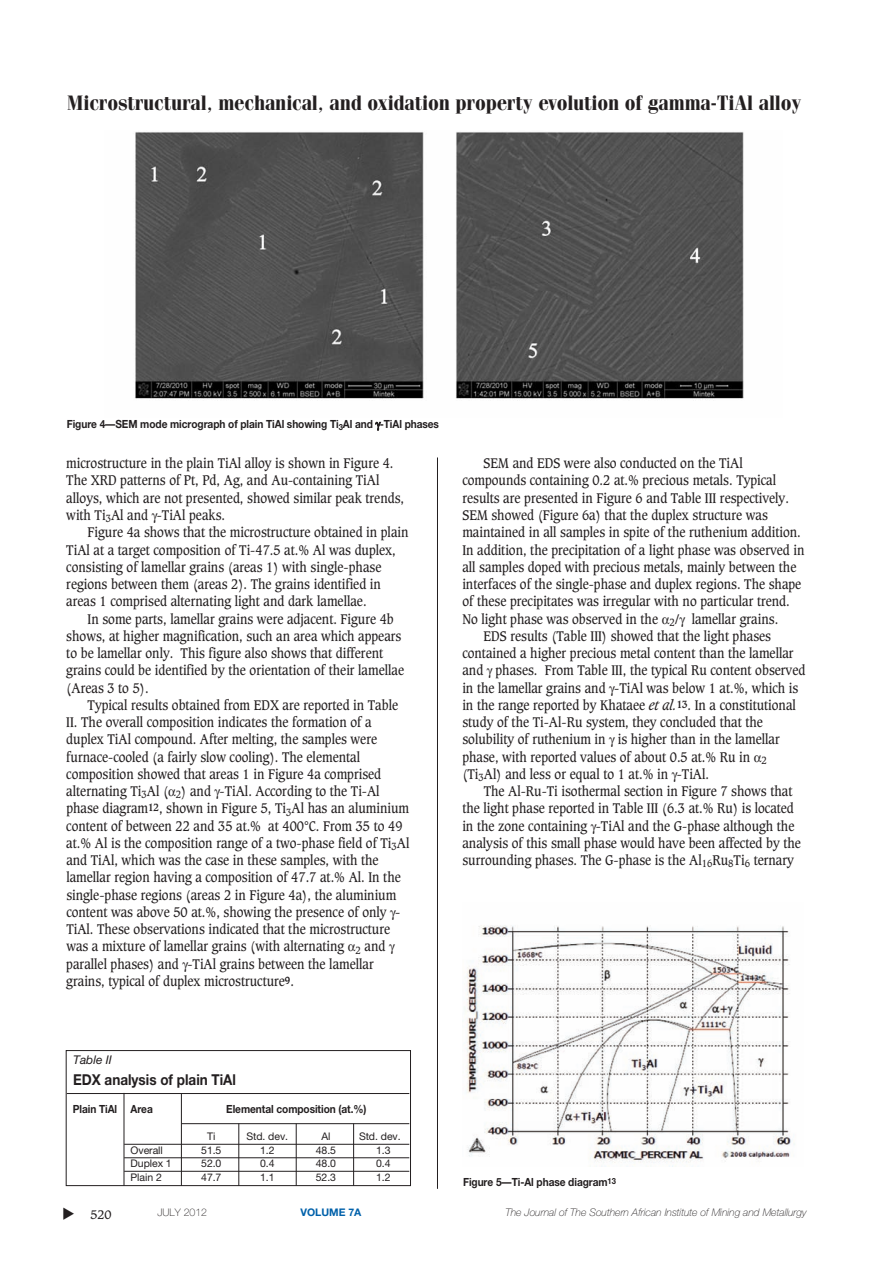
<style>
.page{position:relative;width:893px;height:1276px;background:#fff}
.page>*{position:absolute;margin:0;border:0;box-sizing:border-box;transform-origin:0 0}
.t1{font:21px "Cg Fenice Bd";letter-spacing:-.005em;color:#231f20;scale:.96 1}
.t2{font:700 15px "Helvetica Neue";color:#231f20;scale:.9 1}
.t3{font:13.5px/17.2px "Caxton";color:#231f20;scale:.9 1}
.t4{font:italic 12px "Helvetica Neue";color:#231f20}
.t5{font:12px "Caxton";color:#231f20}
.t6{font:700 11.25px "Helvetica Neue";letter-spacing:-.005em;color:#231f20;scale:.9 1}
.t7{font:10.5px "Helvetica Neue";letter-spacing:-.005em;color:#231f20}
.t8{font:italic 100 10.5px "Helvetica Neue";color:#231f20}
.t9{font:100 10.5px "Helvetica Neue";color:#231f20}
.t10{font:700 10.5px "Helvetica Neue";color:#0161aa}
.s1{font-style:italic}
</style>
<div class="page">
<hr style="left:437px;top:457px;width:1px;height:731px;background:#231f20">
<img style="left:135px;top:132px;width:609px;height:268px">
<div style="left:66px;top:1050px;width:345px;height:135px;border:1px solid #231f20"></div>
<hr style="left:67px;top:1093px;width:342px;height:1px;background:#231f20">
<hr style="left:182px;top:1123px;width:227px;height:1px;background:#231f20">
<hr style="left:124px;top:1144px;width:285px;height:1px;background:#231f20">
<hr style="left:124px;top:1157px;width:285px;height:1px;background:#231f20">
<hr style="left:124px;top:1171px;width:285px;height:1px;background:#231f20">
<hr style="left:124px;top:1093px;width:1px;height:92px;background:#231f20">
<hr style="left:181px;top:1093px;width:1px;height:92px;background:#231f20">
<hr style="left:239px;top:1123px;width:1px;height:62px;background:#231f20">
<hr style="left:296px;top:1123px;width:1px;height:62px;background:#231f20">
<hr style="left:353px;top:1123px;width:1px;height:62px;background:#231f20">
<img style="left:465px;top:925px;width:330px;height:241px">
<h1 class="t1" style="left:67px;top:95px;width:767px">Microstructural, mechanical, and oxidation property evolution of gamma-TiAl alloy</h1>
<p class="t6" style="left:67px;top:420px;width:415px">Figure 4—SEM mode micrograph of plain TiAl showing Ti<sub>3</sub>Al and -TiAl phases</p>
<p class="t3" style="left:66px;top:456px;width:377px">microstructure in the plain TiAl alloy is shown in Figure 4.<br>The XRD patterns of Pt, Pd, Ag, and Au-containing TiAl alloys, which are not presented, showed similar peak trends, with Ti<sub>3</sub>Al and -TiAl peaks.</p>
<p class="t3" style="left:66px;top:525px;width:382px;text-indent:21px">Figure 4a shows that the microstructure obtained in plain TiAl at a target composition of Ti-47.5 at.% Al was duplex, consisting of lamellar grains (areas 1) with single-phase regions between them (areas 2). The grains identified in areas 1 comprised alternating light and dark lamellae.</p>
<p class="t3" style="left:66px;top:611px;width:377px;text-indent:21px">In some parts, lamellar grains were adjacent. Figure 4b shows, at higher magnification, such an area which appears to be lamellar only. This figure also shows that different grains could be identified by the orientation of their lamellae (Areas 3 to 5).</p>
<p class="t3" style="left:66px;top:697px;width:383px;text-indent:21px">Typical results obtained from EDX are reported in Table II. The overall composition indicates the formation of a duplex TiAl compound. After melting, the samples were furnace-cooled (a fairly slow cooling). The elemental composition showed that areas 1 in Figure 4a comprised alternating Ti<sub>3</sub>Al ( <sub>2</sub>) and -TiAl. According to the Ti-Al phase diagram<sup>12</sup>, shown in Figure 5, Ti<sub>3</sub>Al has an aluminium content of between 22 and 35 at.% at 400°C. From 35 to 49 at.% Al is the composition range of a two-phase field of Ti<sub>3</sub>Al and TiAl, which was the case in these samples, with the lamellar region having a composition of 47.7 at.% Al. In the single-phase regions (areas 2 in Figure 4a), the aluminium content was above 50 at.%, showing the presence of only - TiAl. These observations indicated that the microstructure was a mixture of lamellar grains (with alternating <sub>2</sub> and parallel phases) and -TiAl grains between the lamellar grains, typical of duplex microstructure<sup>9</sup>.</p>
<p class="t3" style="left:484px;top:456px;width:289px">SEM and EDS were also conducted on the TiAl</p>
<p class="t3" style="left:462px;top:473px;width:350px">compounds containing 0.2 at.% precious metals. Typical</p>
<p class="t3" style="left:462px;top:490px;width:364px">results are presented in Figure 6 and Table III respectively.</p>
<p class="t3" style="left:462px;top:507px;width:341px">SEM showed (Figure 6a) that the duplex structure was</p>
<p class="t3" style="left:462px;top:525px;width:378px">maintained in all samples in spite of the ruthenium addition.</p>
<p class="t3" style="left:462px;top:542px;width:382px">In addition, the precipitation of a light phase was observed in</p>
<p class="t3" style="left:462px;top:559px;width:373px">all samples doped with precious metals, mainly between the</p>
<p class="t3" style="left:462px;top:576px;width:378px">interfaces of the single-phase and duplex regions. The shape</p>
<p class="t3" style="left:462px;top:594px;width:365px">of these precipitates was irregular with no particular trend.</p>
<p class="t3" style="left:462px;top:611px;width:352px">No light phase was observed in the <sub>2</sub>/ lamellar grains.</p>
<p class="t3" style="left:484px;top:628px;width:321px">EDS results (Table III) showed that the light phases</p>
<p class="t3" style="left:462px;top:645px;width:370px">contained a higher precious metal content than the lamellar</p>
<p class="t3" style="left:462px;top:663px;width:383px">and phases. From Table III, the typical Ru content observed</p>
<p class="t3" style="left:462px;top:680px;width:375px">in the lamellar grains and -TiAl was below 1 at.%, which is</p>
<p class="t3" style="left:462px;top:697px;width:372px">in the range reported by Khataee <span class="s1">et al.</span><sup>13</sup>. In a constitutional</p>
<p class="t3" style="left:462px;top:714px;width:335px">study of the Ti-Al-Ru system, they concluded that the</p>
<p class="t3" style="left:462px;top:732px;width:354px">solubility of ruthenium in is higher than in the lamellar</p>
<p class="t3" style="left:462px;top:749px;width:340px">phase, with reported values of about 0.5 at.% Ru in <sub>2</sub></p>
<p class="t3" style="left:462px;top:766px;width:276px">(Ti<sub>3</sub>Al) and less or equal to 1 at.% in -TiAl.</p>
<p class="t3" style="left:484px;top:783px;width:345px">The Al-Ru-Ti isothermal section in Figure 7 shows that</p>
<p class="t3" style="left:462px;top:801px;width:370px">the light phase reported in Table III (6.3 at.% Ru) is located</p>
<p class="t3" style="left:462px;top:818px;width:370px">in the zone containing -TiAl and the G-phase although the</p>
<p class="t3" style="left:462px;top:835px;width:378px">analysis of this small phase would have been affected by the</p>
<p class="t3" style="left:462px;top:852px;width:370px">surrounding phases. The G-phase is the Al<sub>16</sub>Ru<sub>8</sub>Ti<sub>6</sub> ternary</p>
<p class="t4" style="left:73px;top:1055px;width:40px">Table II</p>
<p class="t2" style="left:73px;top:1074px;width:182px">EDX analysis of plain TiAl</p>
<p class="t6" style="left:73px;top:1104px;width:91px">Plain TiAl Area</p>
<p class="t6" style="left:226px;top:1104px;width:157px">Elemental composition (at.%)</p>
<p class="t7" style="left:207px;top:1132px;width:10px">Ti</p>
<p class="t7" style="left:246px;top:1132px;width:43px">Std. dev.</p>
<p class="t7" style="left:321px;top:1132px;width:11px">Al</p>
<p class="t7" style="left:359px;top:1132px;width:43px">Std. dev.</p>
<p class="t7" style="left:131px;top:1146px;width:34px">Overall</p>
<p class="t7" style="left:201px;top:1146px;width:22px">51.5</p>
<p class="t7" style="left:260px;top:1146px;width:16px">1.2</p>
<p class="t7" style="left:316px;top:1146px;width:22px">48.5</p>
<p class="t7" style="left:376px;top:1146px;width:16px">1.3</p>
<p class="t7" style="left:131px;top:1159px;width:43px">Duplex 1</p>
<p class="t7" style="left:201px;top:1159px;width:22px">52.0</p>
<p class="t7" style="left:260px;top:1159px;width:16px">0.4</p>
<p class="t7" style="left:316px;top:1159px;width:22px">48.0</p>
<p class="t7" style="left:376px;top:1159px;width:16px">0.4</p>
<p class="t7" style="left:131px;top:1173px;width:33px">Plain 2</p>
<p class="t7" style="left:201px;top:1173px;width:22px">47.7</p>
<p class="t7" style="left:260px;top:1173px;width:16px">1.1</p>
<p class="t7" style="left:316px;top:1173px;width:22px">52.3</p>
<p class="t7" style="left:376px;top:1173px;width:16px">1.2</p>
<p class="t6" style="left:463px;top:1177px;width:171px">Figure 5—Ti-Al phase diagram<sup>13</sup></p>
<p class="t5" style="left:90px;top:1209px;width:23px">520</p>
<p class="t9" style="left:157px;top:1208px;width:51px">JULY 2012</p>
<p class="t10" style="left:300px;top:1208px;width:63px">VOLUME 7A</p>
<p class="t8" style="left:505px;top:1208px;width:303px">The Journal of The Southern African Institute of Mining and Metallurgy</p>
</div>
